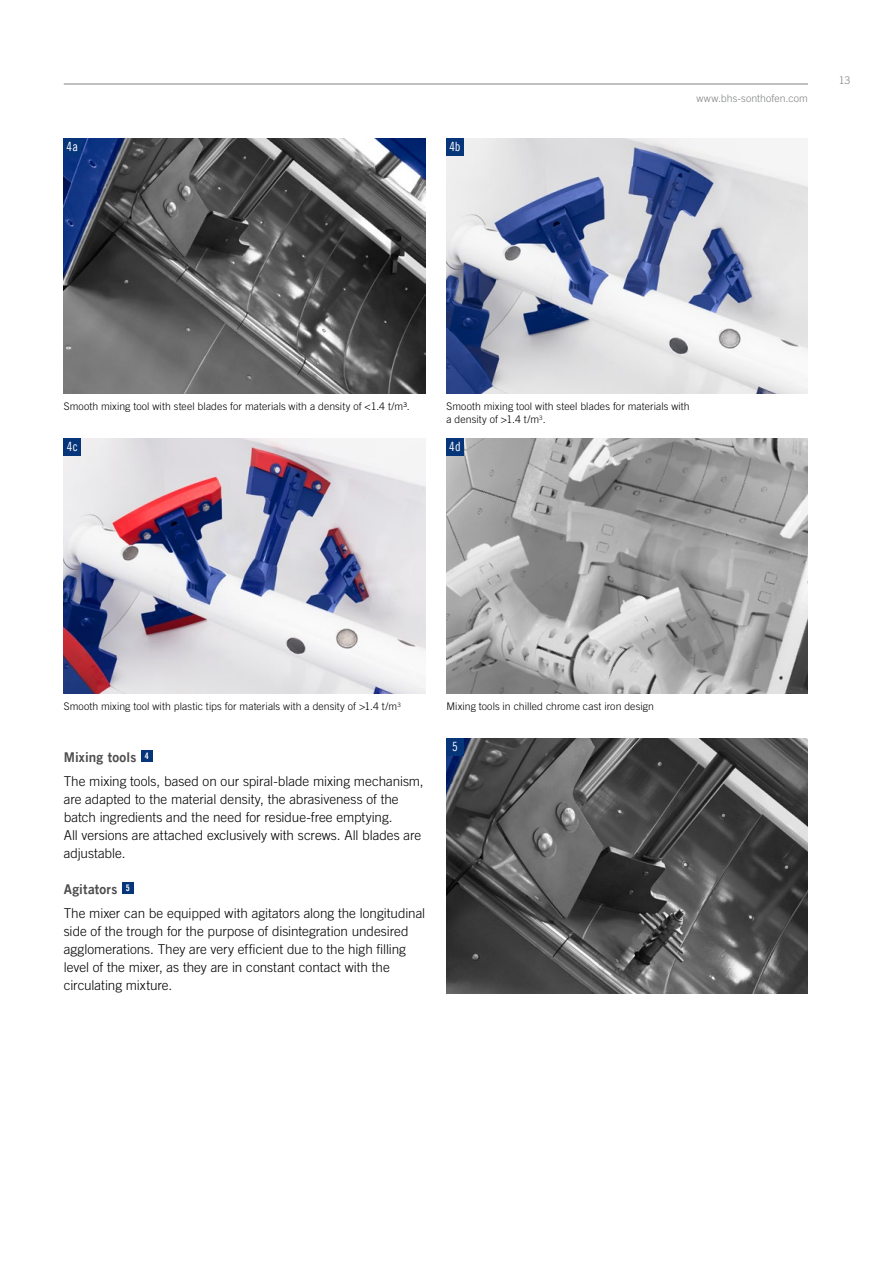
<style>
.page{position:relative;width:893px;height:1263px;background:#fff}
.page>*{position:absolute;margin:0;border:0;box-sizing:border-box;transform-origin:0 0}
.t1{font:300 13.5px/18px "Trade Gothic LT Com";color:#000}
.t2{font:13.5px "Trade Gothic LT Com Bd 2";letter-spacing:.01em;color:#4d4d4f}
.t3{font:12.75px "Trade Gothic LT Com Cn 18";letter-spacing:.01em;color:#fff}
.t4{font:300 10.5px/12.6px "Trade Gothic LT Com";letter-spacing:.01em;color:#000}
.t5{font:300 10.5px "Trade Gothic LT Com";letter-spacing:.01em;color:#808285}
.t6{font:300 6.15px "Trade Gothic LT Com";color:#000}
</style>
<div class="page">
<img style="left:446px;top:738px;width:362px;height:255px">
<div style="left:141px;top:750px;width:12px;height:12px;background:#06357a"></div>
<div style="left:122px;top:882px;width:12px;height:12px;background:#06357a"></div>
<div style="left:446px;top:738px;width:17px;height:17px;background:#06357a"></div>
<img style="left:64px;top:138px;width:361px;height:255px">
<div style="left:64px;top:138px;width:17px;height:17px;background:#06357a"></div>
<img style="left:446px;top:138px;width:362px;height:255px">
<div style="left:446px;top:138px;width:17px;height:17px;background:#06357a"></div>
<img style="left:446px;top:438px;width:362px;height:255px">
<div style="left:446px;top:438px;width:17px;height:17px;background:#06357a"></div>
<img style="left:64px;top:438px;width:361px;height:255px">
<div style="left:64px;top:438px;width:17px;height:17px;background:#06357a"></div>
<hr style="left:64px;top:84px;width:744px;height:1px;background:#808285">
<p class="t3" style="left:67px;top:139px;width:13px">4a</p>
<p class="t3" style="left:449px;top:139px;width:13px">4b</p>
<p class="t5" style="left:696px;top:92px;width:113px">www.bhs-sonthofen.com</p>
<p class="t5" style="left:839px;top:74px;width:13px">13</p>
<p class="t4" style="left:64px;top:400px;width:347px">Smooth mixing tool with steel blades for materials with a density of &lt;1.4 t/m³.</p>
<p class="t4" style="left:446px;top:400px;width:245px">Smooth mixing tool with steel blades for materials with a density of &gt;1.4 t/m<sup>3</sup>.</p>
<p class="t3" style="left:67px;top:439px;width:12px">4c</p>
<p class="t3" style="left:449px;top:439px;width:13px">4d</p>
<p class="t6" style="left:397px;top:701px;width:5px">3</p>
<p class="t4" style="left:64px;top:700px;width:335px">Smooth mixing tool with plastic tips for materials with a density of &gt;1.4 t/m</p>
<p class="t4" style="left:446px;top:700px;width:209px">Mixing tools in chilled chrome cast iron design</p>
<p class="t2" style="left:64px;top:749px;width:87px">Mixing tools <sup>4</sup></p>
<p class="t1" style="left:64px;top:772px;width:361px">The mixing tools, based on our spiral-blade mixing mechanism, are adapted to the material density, the abrasiveness of the batch ingredients and the need for residue-free emptying.<br>All versions are attached exclusively with screws. All blades are adjustable.</p>
<p class="t2" style="left:64px;top:881px;width:68px">Agitators <sup>5</sup></p>
<p class="t1" style="left:64px;top:904px;width:363px">The mixer can be equipped with agitators along the longitudinal side of the trough for the purpose of disintegration undesired agglomerations. They are very efficient due to the high filling level of the mixer, as they are in constant contact with the circulating mixture.</p>
<p class="t3" style="left:452px;top:739px;width:7px">5</p>
</div>
